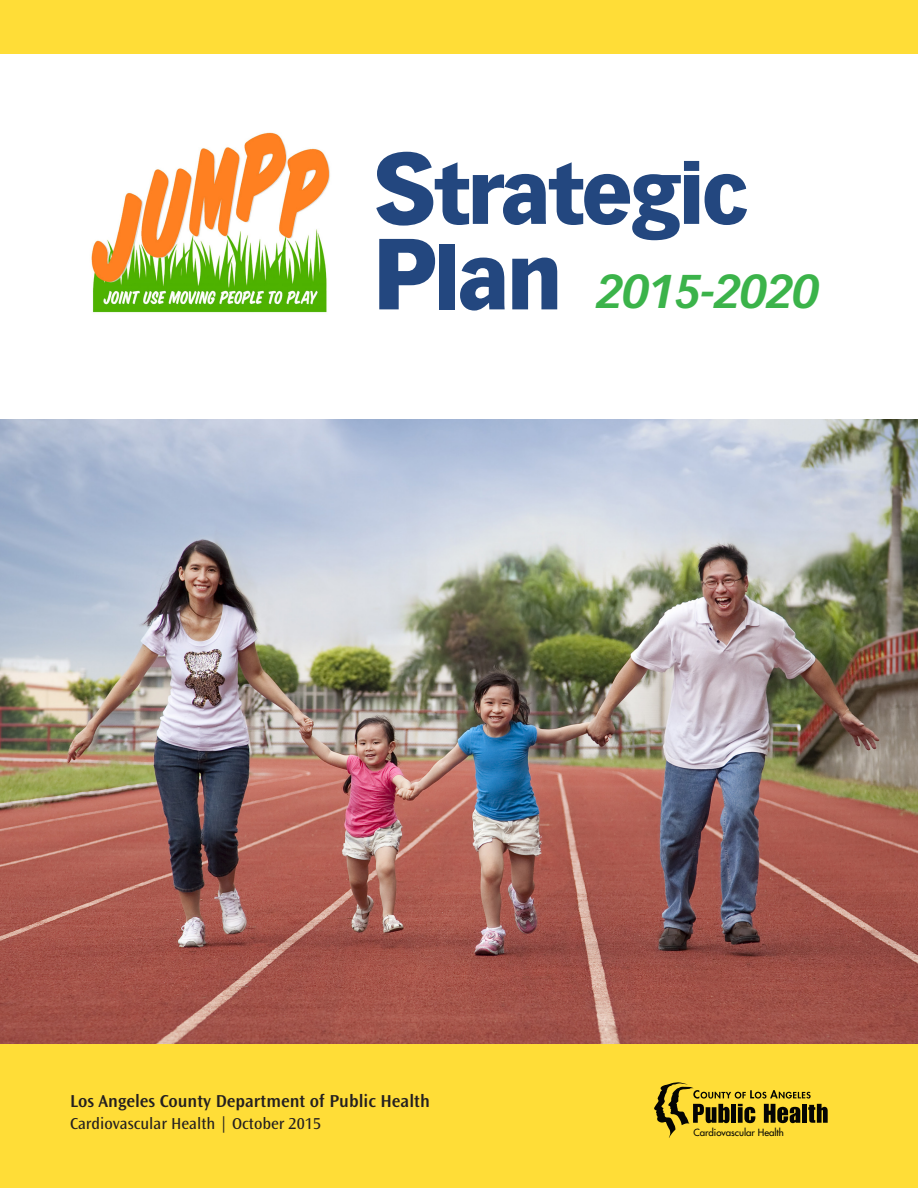
<style>
.page{position:relative;width:918px;height:1188px;background:#fff}
.page>*{position:absolute;margin:0;border:0;box-sizing:border-box;transform-origin:0 0}
.t1{font:900 84px "Vectora LT Std";color:#23477f}
.t2{font:900 81px "Vectora LT Std";letter-spacing:-.03em;color:#23477f}
.t3{font:italic 700 46.5px "Vectora LT Std";letter-spacing:-.03em;color:#3bb34a}
.t4{font:600 18px "Ocean Sans Std";color:#231f20}
.t5{font:16.5px "Ocean Sans Std";color:#231f20}
.t6{font:500 9.6px "Futura Std";color:#040503}
.s1{font-size:99px}
</style>
<div class="page">
<div style="left:0;top:1043px;width:918px;height:145px;background:#ffdd37"></div>
<div style="left:0;top:0;width:918px;height:54px;background:#ffdd37"></div>
<img style="left:91px;top:132px;width:239px;height:181px">
<img style="left:0;top:419px;width:918px;height:624px">
<svg style="left:654px;top:1082px;width:174px;height:56px"></svg>
<p class="t2" style="left:373px;top:144px;width:377px"><span class="s1">S</span>trategic</p>
<p class="t1" style="left:373px;top:227px;width:192px"><span class="s1">P</span>lan</p>
<p class="t3" style="left:596px;top:263px;width:225px">2015-2020</p>
<p class="t4" style="left:70px;top:1091px;width:361px">Los Angeles County Department of Public Health</p>
<p class="t5" style="left:70px;top:1115px;width:252px">Cardiovascular Health | October 2015</p>
<p class="t6" style="left:693px;top:1126px;width:92px">Cardiovascular Health</p>
</div>
